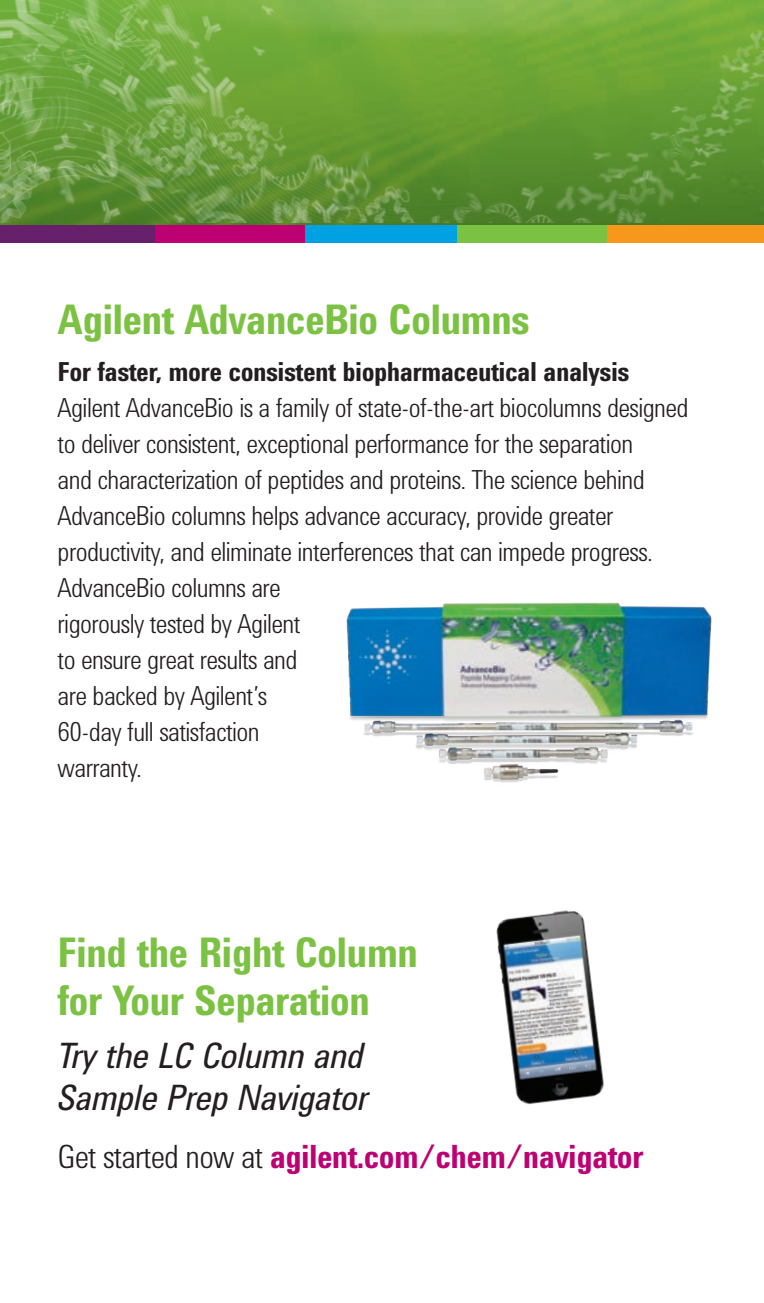
<style>
.page{position:relative;width:764px;height:1303px;background:#fff}
.page>*{position:absolute;margin:0;border:0;box-sizing:border-box;transform-origin:0 0}
.t1{font:700 42px/48px "Agilent Condensed CFF";letter-spacing:-.02em;color:#7bc142}
.t2{font:italic 36px/42px "Agilent Condensed CFF";letter-spacing:-.02em;color:#231f20}
.t3{font:700 33px "Agilent Condensed CFF";letter-spacing:-.02em;color:#bd0172}
.t4{font:300 27px/36px "Agilent Condensed CFF";letter-spacing:-.02em;color:#231f20}
.t5{font:700 27px "Agilent Condensed CFF";letter-spacing:-.02em;color:#231f20}
.s1{font-weight:300;color:#231f20}
</style>
<div class="page">
<div style="left:455px;top:223px;width:155px;height:19px;background:#7bc142"></div>
<img style="left:346px;top:602px;width:366px;height:181px">
<img style="left:496px;top:910px;width:108px;height:195px">
<div style="left:0;top:223px;width:199px;height:19px;background:#67206c"></div>
<div style="left:155px;top:223px;width:152px;height:19px;background:#bd0172"></div>
<div style="left:607px;top:223px;width:157px;height:19px;background:#f7981d"></div>
<div style="left:305px;top:223px;width:152px;height:19px;background:#00a1e3"></div>
<img style="left:0;top:0;width:764px;height:223px">
<svg style="left:0;top:0;width:5px;height:6px"></svg>
<svg style="left:758px;top:0;width:6px;height:6px"></svg>
<h1 class="t1" style="left:58px;top:294px;width:474px">Agilent AdvanceBio Columns</h1>
<p class="t5" style="left:58px;top:351px;width:573px">For faster, more consistent biopharmaceutical analysis</p>
<p class="t4" style="left:58px;top:388px;width:632px">Agilent AdvanceBio is a family of state-of-the-art biocolumns designed to deliver consistent, exceptional performance for the separation<br>and characterization of peptides and proteins. The science behind AdvanceBio columns helps advance accuracy, provide greater productivity, and eliminate interferences that can impede progress.<br>AdvanceBio columns are<br>rigorously tested by Agilent<br>to ensure great results and<br>are backed by Agilent’s<br>60-day full satisfaction<br>warranty.</p>
<h1 class="t1" style="left:58px;top:927px;width:362px">Find the Right Column for Your Separation</h1>
<h2 class="t2" style="left:58px;top:1033px;width:313px">Try the LC Column and<br>Sample Prep Navigator</h2>
<p class="t3" style="left:58px;top:1132px;width:587px"><span class="s1">Get started now at</span> agilent.com/chem/navigator</p>
</div>
